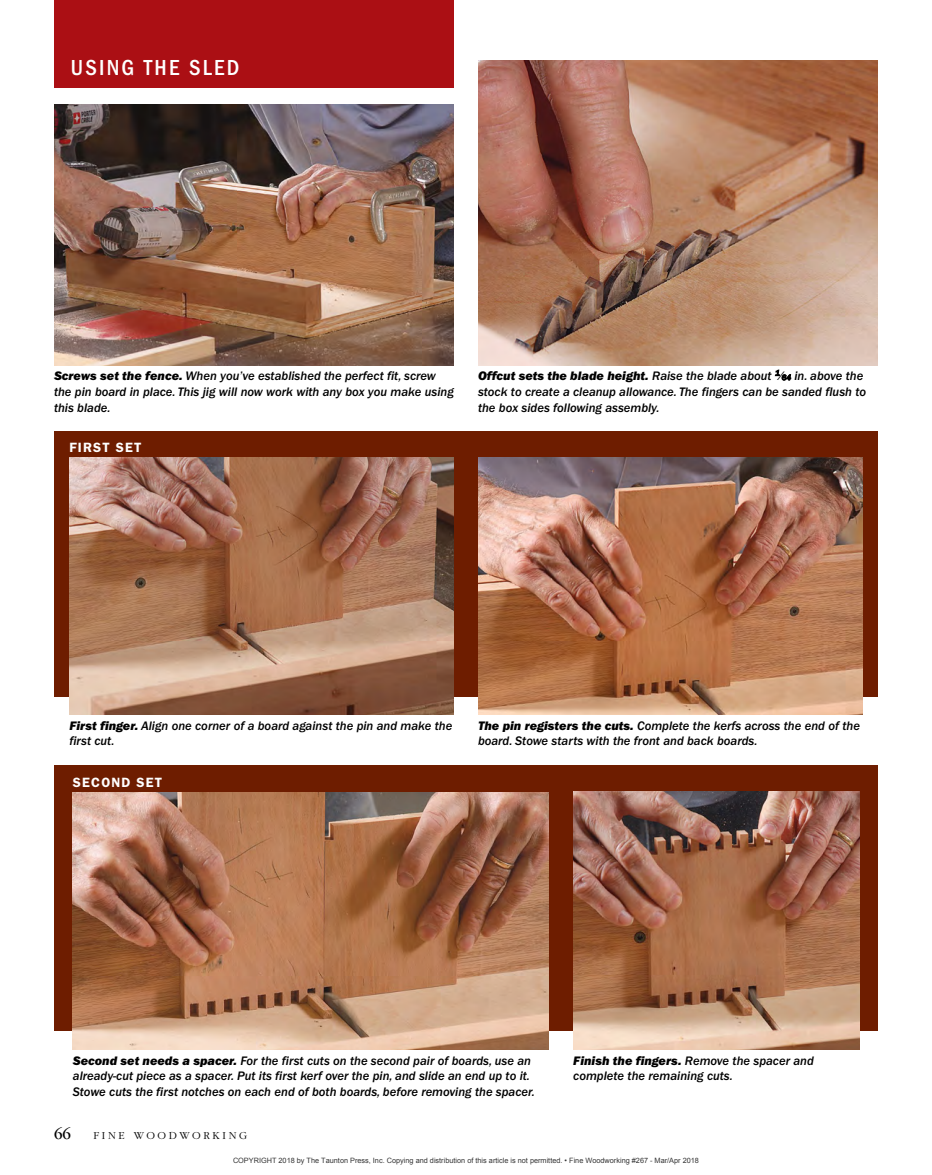
<style>
.page{position:relative;width:932px;height:1175px;background:#fff}
.page>*{position:absolute;margin:0;border:0;box-sizing:border-box;transform-origin:0 0}
.t1{font:500 condensed 22.5px "ITC Franklin Gothic Std";letter-spacing:.1em;color:#fff}
.t2{font:16.05px "ITC Garamond Std";color:#000}
.t3{font:600 13.5px "ITC Franklin Gothic Std";letter-spacing:.09em;color:#fff}
.t4{font:12.75px/15.8px "ITC Franklin Gothic Std Med It";color:#000}
.t5{font:300 11.1px "ITC Garamond Std";letter-spacing:.24em;color:#000}
.t6{font:7.35px "Arial";color:rgb(0 0 0/.8)}
.s1{font-family:"ITC Franklin Gothic Std Hvy It"}
.s2{font-size:8.1px}
</style>
<div class="page">
<img style="left:54px;top:105px;width:400px;height:260px">
<div style="left:54px;top:0;width:400px;height:87px;background:#ab0f14"></div>
<div style="left:54px;top:765px;width:824px;height:265px;background:#6e1d00"></div>
<div style="left:54px;top:431px;width:824px;height:265px;background:#6e1d00"></div>
<svg style="left:775px;top:370px;width:16px;height:10px"></svg>
<img style="left:478px;top:60px;width:400px;height:305px">
<img style="left:69px;top:458px;width:385px;height:256px">
<img style="left:478px;top:458px;width:384px;height:256px">
<img style="left:73px;top:793px;width:475px;height:256px">
<img style="left:573px;top:792px;width:287px;height:257px">
<p class="t1" style="left:71px;top:55px;width:170px">USING THE SLED</p>
<p class="t4" style="left:54px;top:368px;width:401px"><span class="s1">Screws set the fence.</span> When you’ve established the perfect fit, screw the pin board in place. This jig will now work with any box you make using this blade.</p>
<p class="t3" style="left:69px;top:439px;width:74px">FIRST SET</p>
<p class="t4" style="left:478px;top:368px;width:389px"><span class="s1">Offcut sets the blade height.</span> Raise the blade about <sup>1</sup>⁄<span class="s2">64</span> in. above the stock to create a cleanup allowance. The fingers can be sanded flush to the box sides following assembly.</p>
<p class="t4" style="left:69px;top:717px;width:384px"><span class="s1">First finger.</span> Align one corner of a board against the pin and make the first cut.</p>
<p class="t4" style="left:478px;top:717px;width:383px"><span class="s1">The pin registers the cuts.</span> Complete the kerfs across the end of the board. Stowe starts with the front and back boards.</p>
<p class="t3" style="left:73px;top:774px;width:91px">SECOND SET</p>
<p class="t4" style="left:73px;top:1052px;width:463px"><span class="s1">Second set needs a spacer.</span> For the first cuts on the second pair of boards, use an already-cut piece as a spacer. Put its first kerf over the pin, and slide an end up to it.<br>Stowe cuts the first notches on each end of both boards, before removing the spacer.</p>
<p class="t4" style="left:573px;top:1052px;width:242px"><span class="s1">Finish the fingers.</span> Remove the spacer and complete the remaining cuts.</p>
<p class="t2" style="left:54px;top:1124px;width:19px">66</p>
<p class="t5" style="left:93px;top:1129px;width:155px">FINE WOODWORKIN G</p>
<p class="t6" style="left:233px;top:1155px;width:467px">COPYRIGHT 2018 by The Taunton Press, Inc. Copying and distribution of this article is not permitted. • Fine Woodworking #267 - Mar/Apr 2018</p>
</div>
